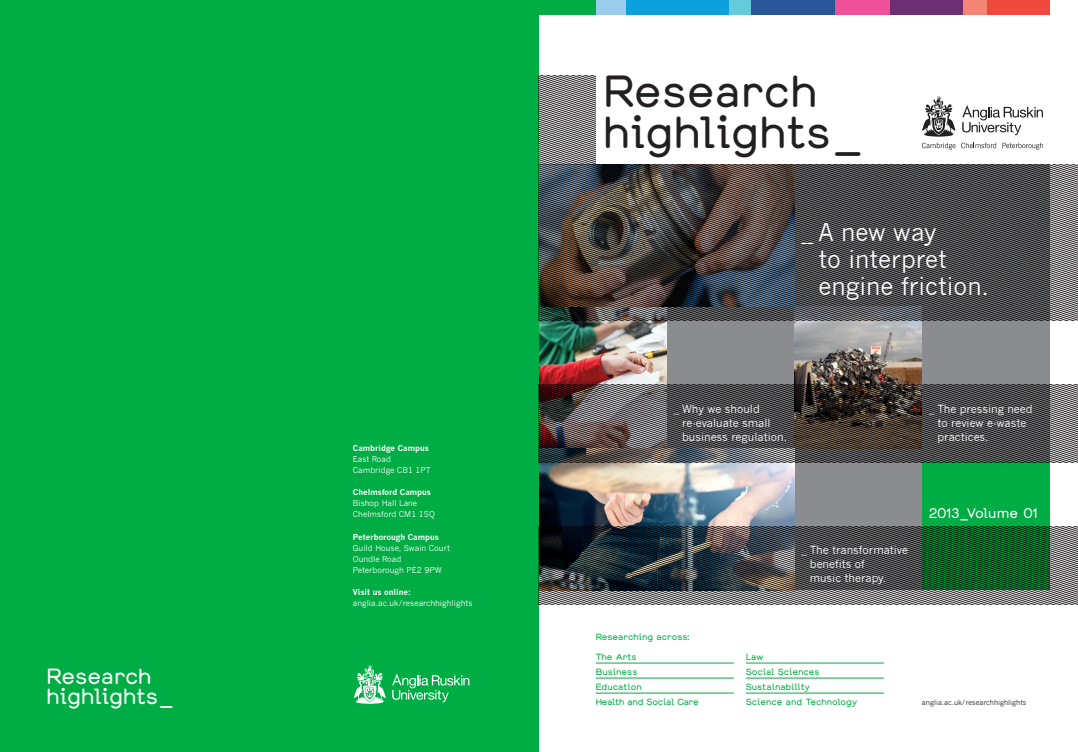
<style>
.page{position:relative;width:1078px;height:752px;background:#fff}
.page>*{position:absolute;margin:0;border:0;box-sizing:border-box;transform-origin:0 0}
.t1{font:45px/41px "Chapeau";letter-spacing:-.005em;color:#231f20}
.t2{font:24px/27px "News Gothic";color:#fff}
.t3{font:22px/20.1px "Chapeau";letter-spacing:-.005em;color:#fff}
.t4{font:14px "Chapeau";color:#fff}
.t5{font:11px/14px "News Gothic";color:#fff}
.t6{font:9px/15px "Chapeau";color:#00ad44}
.t7{font:8px/11px "News Gothic";color:#fff}
.t8{font:700 8px "News Gothic";color:#fff}
.t9{font:7px "News Gothic";color:#231f20}
</style>
<div class="page">
<div style="left:539px;top:164px;width:510px;height:426px;background:#8a8c8f"></div>
<div style="left:625px;top:0;width:104px;height:14px;background:#0ca0dc"></div>
<div style="left:595px;top:0;width:30px;height:14px;background:#9acceb"></div>
<div style="left:750px;top:0;width:85px;height:14px;background:#295799"></div>
<div style="left:835px;top:0;width:55px;height:14px;background:#ef5097"></div>
<div style="left:962px;top:0;width:24px;height:14px;background:#f48473"></div>
<div style="left:986px;top:0;width:63px;height:14px;background:#ef483c"></div>
<div style="left:890px;top:0;width:72px;height:14px;background:#6f2f75"></div>
<div style="left:729px;top:0;width:21px;height:14px;background:#65cada"></div>
<div style="left:539px;top:0;width:56px;height:14px;background:#00ad44"></div>
<img style="left:794px;top:320px;width:127px;height:64px">
<img style="left:539px;top:320px;width:127px;height:64px">
<div style="left:921px;top:462px;width:128px;height:128px;background:#00ad44"></div>
<img style="left:539px;top:462px;width:255px;height:64px">
<div style="left:0;top:0;width:539px;height:751px;background:#00ad44"></div>
<svg style="left:922px;top:96px;width:120px;height:53px"></svg>
<svg style="left:753px;top:164px;width:7px;height:156px"></svg>
<svg style="left:772px;top:164px;width:7px;height:156px"></svg>
<svg style="left:779px;top:164px;width:6px;height:156px"></svg>
<svg style="left:785px;top:164px;width:6px;height:156px"></svg>
<svg style="left:791px;top:164px;width:6px;height:156px"></svg>
<svg style="left:797px;top:164px;width:7px;height:156px"></svg>
<svg style="left:804px;top:164px;width:6px;height:156px"></svg>
<svg style="left:810px;top:164px;width:6px;height:156px"></svg>
<svg style="left:816px;top:164px;width:6px;height:156px"></svg>
<svg style="left:822px;top:164px;width:7px;height:156px"></svg>
<svg style="left:829px;top:164px;width:6px;height:156px"></svg>
<svg style="left:835px;top:164px;width:6px;height:156px"></svg>
<svg style="left:841px;top:164px;width:6px;height:156px"></svg>
<svg style="left:847px;top:164px;width:7px;height:156px"></svg>
<svg style="left:854px;top:164px;width:6px;height:156px"></svg>
<svg style="left:860px;top:164px;width:6px;height:156px"></svg>
<svg style="left:866px;top:164px;width:6px;height:156px"></svg>
<svg style="left:872px;top:164px;width:205px;height:156px;background:#525254"></svg>
<img style="left:539px;top:526px;width:538px;height:78px">
<svg style="left:539px;top:384px;width:538px;height:78px;background:#504c4c"></svg>
<img style="left:539px;top:75px;width:207px;height:245px">
<hr style="left:595px;top:662px;width:138px;height:1px;background:#00ad44">
<hr style="left:595px;top:677px;width:138px;height:1px;background:#00ad44">
<hr style="left:595px;top:692px;width:138px;height:1px;background:#00ad44">
<hr style="left:745px;top:662px;width:138px;height:1px;background:#00ad44">
<hr style="left:745px;top:677px;width:138px;height:1px;background:#00ad44">
<hr style="left:745px;top:692px;width:138px;height:1px;background:#00ad44">
<svg style="left:354px;top:665px;width:31px;height:38px"></svg>
<svg style="left:392px;top:673px;width:77px;height:29px"></svg>
<h3 class="t3" style="left:46px;top:665px;width:129px">Research highlights_</h3>
<p class="t8" style="left:353px;top:443px;width:78px">Cambridge Campus</p>
<p class="t7" style="left:353px;top:453px;width:79px">East Road<br>Cambridge CB1 1PT</p>
<p class="t8" style="left:353px;top:487px;width:80px">Chelmsford Campus</p>
<p class="t7" style="left:353px;top:497px;width:83px">Bishop Hall Lane<br>Chelmsford CM1 1SQ</p>
<p class="t8" style="left:353px;top:531px;width:88px">Peterborough Campus</p>
<p class="t7" style="left:353px;top:542px;width:99px">Guild House, Swain Court<br>Oundle Road<br>Peterborough PE2 9PW</p>
<p class="t8" style="left:353px;top:587px;width:60px">Visit us online:</p>
<p class="t7" style="left:353px;top:597px;width:121px">anglia.ac.uk/researchhighlights</p>
<h1 class="t1" style="left:603px;top:69px;width:263px">Research highlights_</h1>
<h2 class="t2" style="left:818px;top:218px;width:172px;text-indent:-17px">_ A new way<br>to interpret engine friction.</h2>
<h3 class="t5" style="left:682px;top:401px;width:106px;text-indent:-8px">_ Why we should re-evaluate small business regulation.</h3>
<h3 class="t5" style="left:937px;top:401px;width:97px;text-indent:-9px">_ The pressing need to review e-waste practices.</h3>
<h3 class="t5" style="left:809px;top:543px;width:100px;text-indent:-8px">_ The transformative benefits of<br>music therapy.</h3>
<h3 class="t4" style="left:928px;top:504px;width:110px">2013_Volume 01</h3>
<p class="t6" style="left:595px;top:628px;width:95px">Researching across:</p>
<p class="t6" style="left:595px;top:648px;width:105px">The Arts<br>Business<br>Education<br>Health and Social Care</p>
<p class="t6" style="left:745px;top:648px;width:113px">Law<br>Social Sciences<br>Sustainability<br>Science and Technology</p>
<p class="t9" style="left:921px;top:698px;width:106px">anglia.ac.uk/researchhighlights</p>
</div>
